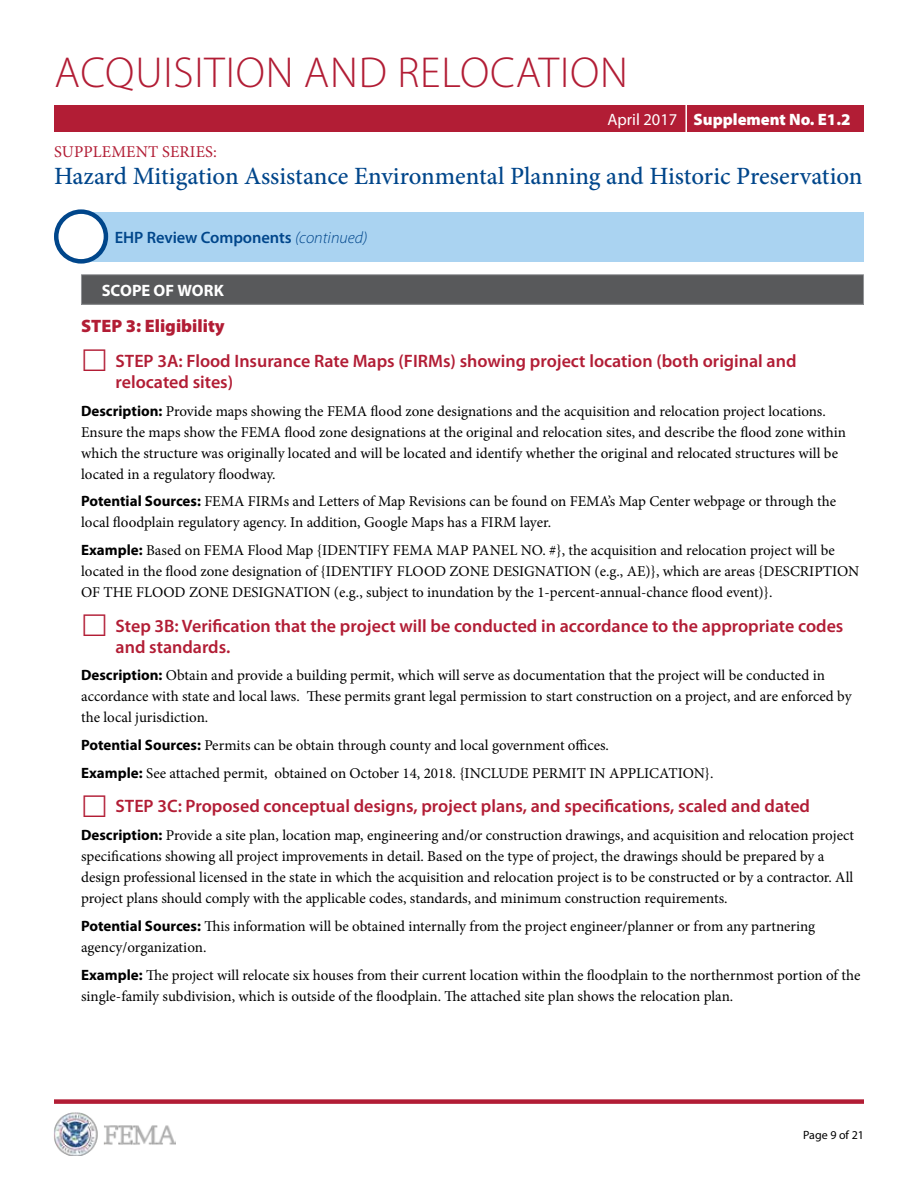
<style>
.page{position:relative;width:918px;height:1188px;background:#fff}
.page>*{position:absolute;margin:0;border:0;box-sizing:border-box;transform-origin:0 0}
.t1{font:300 43.5px "Myriad Pro";letter-spacing:.02em;color:#b21d35}
.t2{font:500 24.75px "Minion Pro";letter-spacing:-.005em;color:#00468b}
.t3{font:600 18px/21px "Myriad Pro";color:#b21d35}
.Normal_Text{font:900 18px "Myriad Pro";color:#b21d35}
.t4{font:600 16.5px "Myriad Pro";letter-spacing:-.005em;color:#00468b}
.t5{font:900 16.5px "Myriad Pro";color:#fff}
.t6{font:16.5px "Minion Pro";letter-spacing:.01em;color:#b21d35}
.Table_Header{font:700 16.5px "Myriad Pro";color:#fff}
.Normal_Text-2{font:15px/21px "Minion Pro";color:#000}
.t7{font:12px "Myriad Pro";color:#000}
.s1{font-weight:400}
.s2{font-weight:300;font-style:italic}
.s3{font-family:"Myriad Pro";font-weight:700}
</style>
<div class="page">
<div style="left:54px;top:1099px;width:810px;height:5px;background:#b21d35"></div>
<div style="left:54px;top:105px;width:810px;height:27px;background:#b21d35"></div>
<hr style="left:685px;top:105px;width:2px;height:28px;background:#fff">
<div style="left:81px;top:212px;width:783px;height:49px;background:#aad3f1"></div>
<div style="left:56px;top:212px;width:50px;height:49px;background:#fff;border-radius:50%"></div>
<div style="left:54px;top:209px;width:54px;height:55px;border:4px solid #00468b;border-radius:50%"></div>
<div style="left:81px;top:275px;width:783px;height:29px;background:#58595b"></div>
<hr style="left:81px;top:274px;width:783px;height:1px;background:#939598">
<svg style="left:81px;top:275px;width:1px;height:29px"></svg>
<svg style="left:863px;top:275px;width:1px;height:29px"></svg>
<hr style="left:81px;top:304px;width:783px;height:1px;background:#939598">
<img style="left:54px;top:1112px;width:121px;height:44px">
<h1 class="t1" style="left:54px;top:46px;width:575px">ACQUISITION AND RELOCATION</h1>
<p class="t5" style="left:607px;top:108px;width:245px"><span class="s1">April 2017</span> Supplement No. E1.2</p>
<h2 class="t2" style="left:54px;top:160px;width:810px">Hazard Mitigation Assistance Environmental Planning and Historic Preservation</h2>
<p class="t6" style="left:54px;top:141px;width:164px">SUPPLEMENT SERIES:</p>
<p class="t4" style="left:115px;top:227px;width:254px">EHP Review Components <span class="s2">(continued)</span></p>
<p class="Table_Header" style="left:102px;top:279px;width:124px">SCOPE OF WORK</p>
<p class="Normal_Text" style="left:81px;top:314px;width:145px">STEP 3: Eligibility</p>
<p class="t3" style="left:116px;top:350px;width:682px">STEP 3A: Flood Insurance Rate Maps (FIRMs) showing project location (both original and relocated sites)</p>
<p class="Normal_Text-2" style="left:81px;top:400px;width:766px"><span class="s3">Description:</span> Provide maps showing the FEMA flood zone designations and the acquisition and relocation project locations.<br>Ensure the maps show the FEMA flood zone designations at the original and relocation sites, and describe the flood zone within which the structure was originally located and will be located and identify whether the original and relocated structures will be located in a regulatory floodway.</p>
<p class="Normal_Text-2" style="left:81px;top:491px;width:757px"><span class="s3">Potential Sources:</span> FEMA FIRMs and Letters of Map Revisions can be found on FEMA’s Map Center webpage or through the local floodplain regulatory agency. In addition, Google Maps has a FIRM layer.</p>
<p class="Normal_Text-2" style="left:81px;top:540px;width:780px"><span class="s3">Example:</span> Based on FEMA Flood Map {IDENTIFY FEMA MAP PANEL NO. #}, the acquisition and relocation project will be located in the flood zone designation of {IDENTIFY FLOOD ZONE DESIGNATION (e.g., AE)}, which are areas {DESCRIPTION<br>OF THE FLOOD ZONE DESIGNATION (e.g., subject to inundation by the 1-percent-annual-chance flood event)}.</p>
<p class="t3" style="left:116px;top:615px;width:729px">Step 3B: Verification that the project will be conducted in accordance to the appropriate codes and standards.</p>
<p class="Normal_Text-2" style="left:81px;top:665px;width:772px"><span class="s3">Description:</span> Obtain and provide a building permit, which will serve as documentation that the project will be conducted in accordance with state and local laws. These permits grant legal permission to start construction on a project, and are enforced by the local jurisdiction.</p>
<p class="Normal_Text-2" style="left:81px;top:735px;width:529px"><span class="s3">Potential Sources:</span> Permits can be obtain through county and local government offices.</p>
<p class="Normal_Text-2" style="left:81px;top:763px;width:634px"><span class="s3">Example:</span> See attached permit, obtained on October 14, 2018. {INCLUDE PERMIT IN APPLICATION}.</p>
<p class="t3" style="left:116px;top:795px;width:696px">STEP 3C: Proposed conceptual designs, project plans, and specifications, scaled and dated</p>
<p class="Normal_Text-2" style="left:81px;top:825px;width:775px"><span class="s3">Description:</span> Provide a site plan, location map, engineering and/or construction drawings, and acquisition and relocation project specifications showing all project improvements in detail. Based on the type of project, the drawings should be prepared by a design professional licensed in the state in which the acquisition and relocation project is to be constructed or by a contractor. All project plans should comply with the applicable codes, standards, and minimum construction requirements.</p>
<p class="Normal_Text-2" style="left:81px;top:916px;width:736px"><span class="s3">Potential Sources:</span> This information will be obtained internally from the project engineer/planner or from any partnering agency/organization.</p>
<p class="Normal_Text-2" style="left:81px;top:964px;width:781px"><span class="s3">Example:</span> The project will relocate six houses from their current location within the floodplain to the northernmost portion of the single-family subdivision, which is outside of the floodplain. The attached site plan shows the relocation plan.</p>
<p class="t7" style="left:803px;top:1127px;width:62px">Page 9 of 21</p>
</div>
